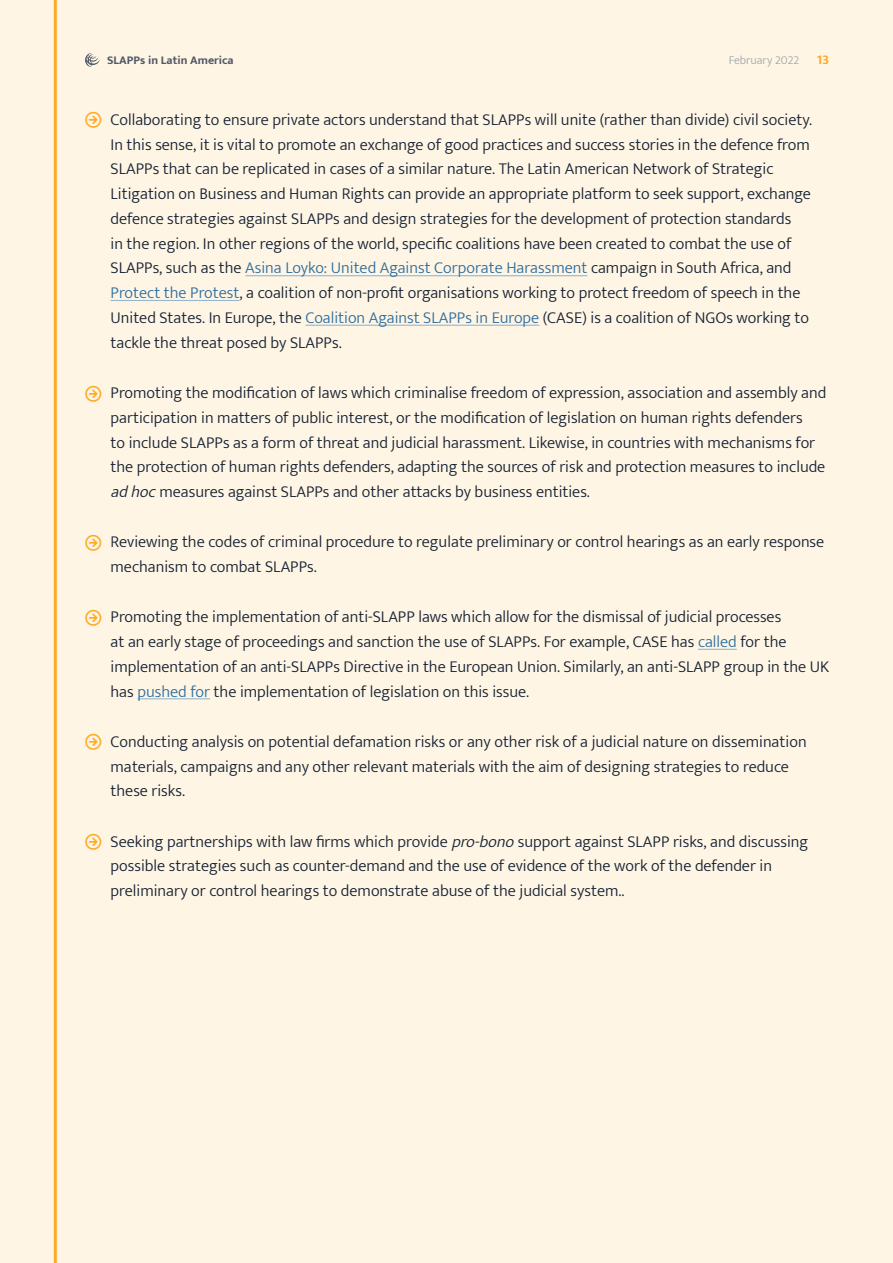
<style>
.page{position:relative;width:893px;height:1263px;background:#fff5e4}
.page>*{position:absolute;margin:0;border:0;box-sizing:border-box;transform-origin:0 0}
.t1{font:300 16.5px/24.8px "Mukta";color:#152234}
.t2{font:700 13.5px "Mukta";color:#ffaa23}
.t3{font:700 12px "Mukta";color:#505967}
.t4{font:300 12px "Mukta";color:#a1a7ae}
.s1{color:#2e6fa1}
.s2{font-style:italic}
</style>
<div class="page">
<svg style="left:85px;top:53px;width:15px;height:14px"></svg>
<hr style="left:54px;top:0;width:3px;height:1263px;background:#ffaa23">
<hr style="left:245px;top:275px;width:342px;height:1px;background:#96b7d0">
<hr style="left:111px;top:300px;width:129px;height:1px;background:#96b7d0">
<hr style="left:305px;top:325px;width:234px;height:1px;background:#96b7d0">
<hr style="left:698px;top:649px;width:39px;height:1px;background:#96b7d0">
<hr style="left:137px;top:698px;width:73px;height:1px;background:#96b7d0">
<p class="t3" style="left:107px;top:53px;width:128px">SLAPPs in Latin America</p>
<p class="t4" style="left:729px;top:53px;width:72px">February 2022</p>
<p class="t2" style="left:817px;top:51px;width:14px">13</p>
<p class="t1" style="left:111px;top:107px;width:703px">Collaborating to ensure private actors understand that SLAPPs will unite (rather than divide) civil society.<br>In this sense, it is vital to promote an exchange of good practices and success stories in the defence from SLAPPs that can be replicated in cases of a similar nature. The Latin American Network of Strategic Litigation on Business and Human Rights can provide an appropriate platform to seek support, exchange defence strategies against SLAPPs and design strategies for the development of protection standards<br>in the region. In other regions of the world, specific coalitions have been created to combat the use of SLAPPs, such as the <span class="s1">Asina Loyko: United Against Corporate Harassment</span> campaign in South Africa, and <span class="s1">Protect the Protest</span>, a coalition of non-profit organisations working to protect freedom of speech in the United States. In Europe, the <span class="s1">Coalition Against SLAPPs in Europe</span> (CASE) is a coalition of NGOs working to tackle the threat posed by SLAPPs.</p>
<p class="t1" style="left:111px;top:380px;width:717px">Promoting the modification of laws which criminalise freedom of expression, association and assembly and participation in matters of public interest, or the modification of legislation on human rights defenders<br>to include SLAPPs as a form of threat and judicial harassment. Likewise, in countries with mechanisms for the protection of human rights defenders, adapting the sources of risk and protection measures to include <span class="s2">adhoc</span>measures against SLAPPs and other attacks by business entities.</p>
<p class="t1" style="left:111px;top:529px;width:715px">Reviewing the codes of criminal procedure to regulate preliminary or control hearings as an early response mechanism to combat SLAPPs.</p>
<p class="t1" style="left:111px;top:604px;width:720px">Promoting the implementation of anti-SLAPP laws which allow for the dismissal of judicial processes<br>at an early stage of proceedings and sanction the use of SLAPPs. For example, CASE has <span class="s1">called</span> for the implementation of an anti-SLAPPs Directive in the European Union. Similarly, an anti-SLAPP group in the UK has <span class="s1">pushed for</span> the implementation of legislation on this issue.</p>
<p class="t1" style="left:111px;top:729px;width:698px">Conducting analysis on potential defamation risks or any other risk of a judicial nature on dissemination materials, campaigns and any other relevant materials with the aim of designing strategies to reduce these risks.</p>
<p class="t1" style="left:111px;top:828px;width:699px">Seeking partnerships with law firms which provide <span class="s2">pro-bono</span>support against SLAPP risks, and discussing possible strategies such as counter-demand and the use of evidence of the work of the defender in preliminary or control hearings to demonstrate abuse of the judicial system..</p>
</div>
